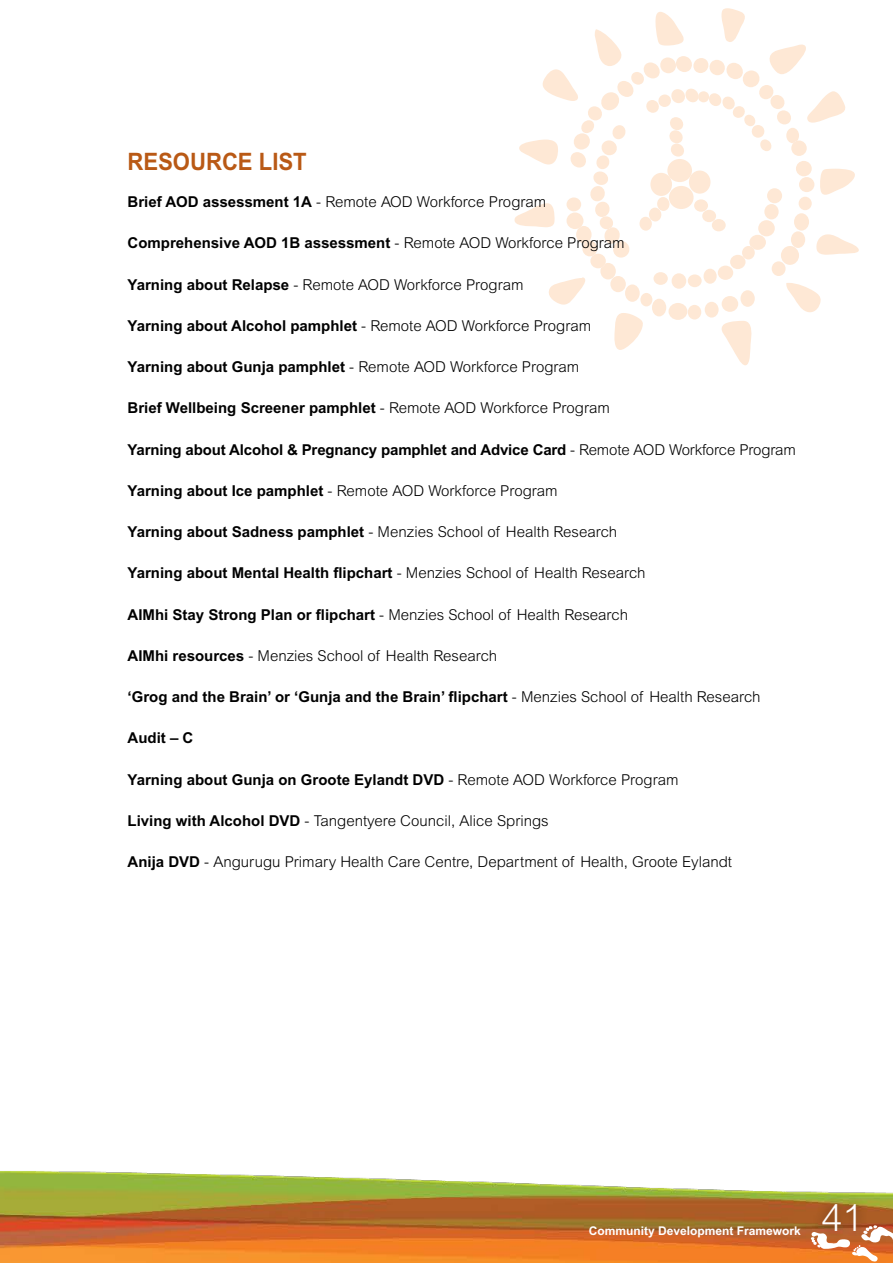
<style>
.page{position:relative;width:893px;height:1263px;background:#fff}
.page>*{position:absolute;margin:0;border:0;box-sizing:border-box;transform-origin:0 0}
.t1{font:300 37.5px "Arial MT Std";color:#fff}
.t2{font:700 24px "Arial MT Std";color:#b95915;scale:.92 1}
.t3{font:700 15px "Arial MT Std";color:#000}
.t4{font:300 15px "Arial MT Std";color:#000}
.t5{font:700 12px "Arial MT Std";color:#fff}
.s1{font-weight:700}
.s2{font-weight:300}
</style>
<div class="page">
<img style="left:0;top:1171px;width:893px;height:92px">
<svg style="left:810px;top:1224px;width:83px;height:38px"></svg>
<div style="left:811px;top:1193px;width:56px;height:49px;background:#000;opacity:.45"></div>
<svg style="left:514px;top:8px;width:345px;height:357px"></svg>
<h2 class="t2" style="left:128px;top:148px;width:196px">RESOURCE LIST</h2>
<p class="t4" style="left:128px;top:193px;width:420px"><span class="s1">Brief AOD assessment 1A</span> - Remote AOD Workforce Program</p>
<p class="t3" style="left:128px;top:234px;width:499px">Comprehensive AOD 1B assessment <span class="s2">- Remote AOD Workforce Program</span></p>
<p class="t4" style="left:128px;top:276px;width:397px"><span class="s1">Yarning about Relapse</span> - Remote AOD Workforce Program</p>
<p class="t3" style="left:128px;top:317px;width:465px">Yarning about Alcohol pamphlet <span class="s2">- Remote AOD Workforce Program</span></p>
<p class="t4" style="left:128px;top:358px;width:453px"><span class="s1">Yarning about Gunja pamphlet</span> - Remote AOD Workforce Program</p>
<p class="t3" style="left:128px;top:399px;width:484px">Brief Wellbeing Screener pamphlet <span class="s2">- Remote AOD Workforce Program</span></p>
<p class="t3" style="left:128px;top:440px;width:670px">Yarning about Alcohol &amp; Pregnancy pamphlet and Advice Card <span class="s2">- Remote AOD Workforce Program</span></p>
<p class="t4" style="left:128px;top:482px;width:432px"><span class="s1">Yarning about Ice pamphlet</span> - Remote AOD Workforce Program</p>
<p class="t4" style="left:128px;top:523px;width:491px"><span class="s1">Yarning about Sadness pamphlet</span> - Menzies School of Health Research</p>
<p class="t3" style="left:128px;top:564px;width:519px">Yarning about Mental Health flipchart <span class="s2">- Menzies School of Health Research</span></p>
<p class="t3" style="left:128px;top:605px;width:502px">AIMhi Stay Strong Plan or flipchart <span class="s2">- Menzies School of Health Research</span></p>
<p class="t4" style="left:128px;top:647px;width:371px"><span class="s1">AIMhi resources</span> - Menzies School of Health Research</p>
<p class="t3" style="left:128px;top:688px;width:635px">‘Grog and the Brain’ or ‘Gunja and the Brain’ flipchart <span class="s2">- Menzies School of Health Research</span></p>
<p class="t3" style="left:128px;top:729px;width:67px">Audit – C</p>
<p class="t3" style="left:128px;top:770px;width:552px">Yarning about Gunja on Groote Eylandt DVD <span class="s2">- Remote AOD Workforce Program</span></p>
<p class="t4" style="left:128px;top:812px;width:423px"><span class="s1">Living with Alcohol DVD</span> - Tangentyere Council, Alice Springs</p>
<p class="t4" style="left:128px;top:853px;width:606px"><span class="s1">Anija DVD</span> - Angurugu Primary Health Care Centre, Department of Health, Groote Eylandt</p>
<p class="t5" style="left:589px;top:1224px;width:214px">Community Development Framework</p>
<h1 class="t1" style="left:822px;top:1196px;width:43px">41</h1>
</div>
